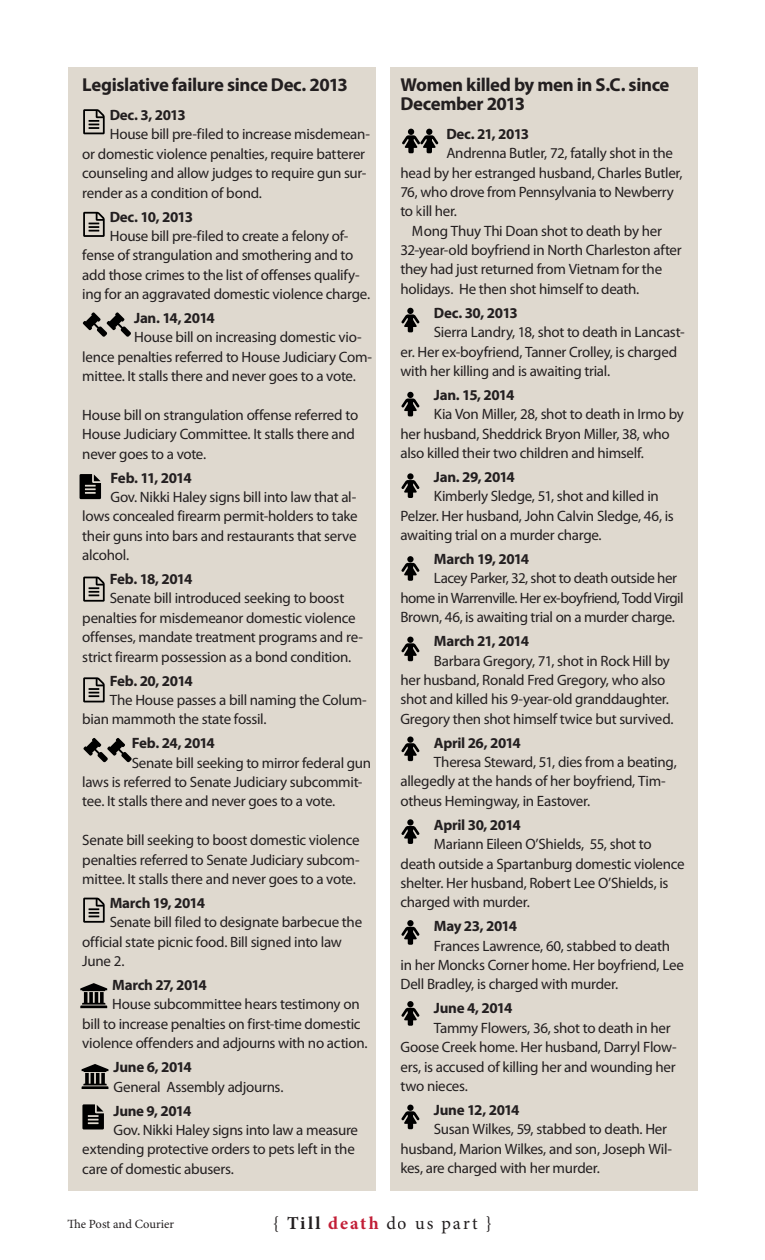
<style>
.page{position:relative;width:765px;height:1260px;background:#fff}
.page>*{position:absolute;margin:0;border:0;box-sizing:border-box;transform-origin:0 0}
.FactboxKey_head{font:700 18.75px/18.8px "Myriad Pro";letter-spacing:-.02em;color:#231f20}
.t1{font:18.25px "Minion Pro";letter-spacing:.115em;color:#231f20}
.Body_Sans_ragged{font:15px/19.4px "Myriad Pro";letter-spacing:-.02em;color:#231f20}
.Body_Briefs_head{font:700 15px "Myriad Pro";letter-spacing:-.025em;color:#231f20}
.Body_Briefs_head-2{font:700 15px "Myriad Pro";letter-spacing:-.045em;color:#231f20}
.t2{font:12.5px "Minion Pro";color:#231f20}
.s1{font-weight:700}
.s2{font-weight:700;color:#c21e36}
</style>
<div class="page">
<div style="left:390px;top:68px;width:308px;height:1123px;background:#dfd9cf"></div>
<div style="left:69px;top:68px;width:307px;height:1123px;background:#dfd9cf"></div>
<svg style="left:401px;top:308px;width:18px;height:24px"></svg>
<svg style="left:401px;top:392px;width:18px;height:24px"></svg>
<svg style="left:401px;top:473px;width:18px;height:25px"></svg>
<svg style="left:401px;top:556px;width:18px;height:25px"></svg>
<svg style="left:401px;top:637px;width:18px;height:24px"></svg>
<svg style="left:401px;top:737px;width:18px;height:24px"></svg>
<svg style="left:401px;top:819px;width:18px;height:25px"></svg>
<svg style="left:401px;top:920px;width:18px;height:25px"></svg>
<svg style="left:401px;top:1001px;width:18px;height:25px"></svg>
<svg style="left:401px;top:1105px;width:18px;height:24px"></svg>
<svg style="left:402px;top:129px;width:36px;height:24px"></svg>
<svg style="left:80px;top:983px;width:27px;height:25px"></svg>
<svg style="left:82px;top:1064px;width:26px;height:25px"></svg>
<svg style="left:83px;top:312px;width:48px;height:25px"></svg>
<svg style="left:84px;top:738px;width:48px;height:24px"></svg>
<svg style="left:79px;top:474px;width:21px;height:26px"></svg>
<svg style="left:80px;top:474px;width:21px;height:25px"></svg>
<svg style="left:83px;top:1129px;width:21px;height:1px"></svg>
<svg style="left:82px;top:1104px;width:22px;height:25px"></svg>
<svg style="left:83px;top:109px;width:22px;height:25px"></svg>
<svg style="left:83px;top:212px;width:22px;height:25px"></svg>
<svg style="left:83px;top:577px;width:22px;height:25px"></svg>
<svg style="left:83px;top:677px;width:22px;height:25px"></svg>
<svg style="left:83px;top:898px;width:22px;height:25px"></svg>
<p class="FactboxKey_head" style="left:82px;top:75px;width:267px">Legislative failure since Dec. 2013</p>
<p class="Body_Briefs_head" style="left:110px;top:105px;width:77px">Dec. 3, 2013</p>
<p class="Body_Sans_ragged" style="left:82px;top:124px;width:289px;text-indent:27px">House bill pre-filed to increase misdemean&shy;or domestic violence penalties, require batterer counseling and allow judges to require gun sur&shy;render as a condition of bond.</p>
<p class="Body_Briefs_head" style="left:110px;top:207px;width:85px">Dec. 10, 2013</p>
<p class="Body_Sans_ragged" style="left:82px;top:226px;width:289px;text-indent:27px">House bill pre-filed to create a felony of&shy;fense of strangulation and smothering and to add those crimes to the list of offenses qualify&shy;ing for an aggravated domestic violence charge.</p>
<p class="Body_Briefs_head" style="left:134px;top:308px;width:82px">Jan. 14, 2014</p>
<p class="Body_Sans_ragged" style="left:82px;top:327px;width:291px;text-indent:52px">House bill on increasing domestic vio&shy;lence penalties referred to House Judiciary Com&shy;mittee. It stalls there and never goes to a vote.</p>
<p class="Body_Sans_ragged" style="left:82px;top:405px;width:277px">House bill on strangulation offense referred to<br>House Judiciary Committee. It stalls there and never goes to a vote.</p>
<p class="Body_Briefs_head-2" style="left:111px;top:468px;width:83px">Feb. 11, 2014</p>
<p class="Body_Sans_ragged" style="left:82px;top:487px;width:277px;text-align:justify;text-indent:28px">Gov. Nikki Haley signs bill into law that al&shy;lows concealed firearm permit-holders to take their guns into bars and restaurants that serve alcohol.</p>
<p class="Body_Briefs_head-2" style="left:110px;top:569px;width:84px">Feb. 18, 2014</p>
<p class="Body_Sans_ragged" style="left:82px;top:589px;width:282px;text-indent:27px">Senate bill introduced seeking to boost penalties for misdemeanor domestic violence offenses, mandate treatment programs and re&shy;strict firearm possession as a bond condition.</p>
<p class="Body_Briefs_head" style="left:110px;top:671px;width:85px">Feb. 20, 2014</p>
<p class="Body_Sans_ragged" style="left:82px;top:690px;width:286px;text-indent:27px">The House passes a bill naming the Colum&shy;bian mammoth the state fossil.</p>
<p class="Body_Briefs_head" style="left:132px;top:734px;width:85px">Feb. 24, 2014</p>
<p class="Body_Sans_ragged" style="left:82px;top:753px;width:290px;text-indent:49px">Senate bill seeking to mirror federal gun laws is referred to Senate Judiciary subcommit&shy;tee. It stalls there and never goes to a vote.</p>
<p class="Body_Sans_ragged" style="left:82px;top:830px;width:279px;text-align:justify">Senate bill seeking to boost domestic violence penalties referred to Senate Judiciary subcom&shy;mittee. It stalls there and never goes to a vote.</p>
<p class="Body_Briefs_head" style="left:110px;top:893px;width:97px">March 19, 2014</p>
<p class="Body_Sans_ragged" style="left:82px;top:912px;width:281px;text-indent:27px">Senate bill filed to designate barbecue the official state picnic food. Bill signed into law<br>June 2.</p>
<p class="Body_Briefs_head" style="left:112px;top:975px;width:96px">March 27, 2014</p>
<p class="Body_Sans_ragged" style="left:82px;top:995px;width:287px;text-indent:30px">House subcommittee hears testimony on bill to increase penalties on first-time domestic violence offenders and adjourns with no action.</p>
<p class="Body_Briefs_head" style="left:114px;top:1057px;width:80px">June 6, 2014</p>
<p class="Body_Sans_ragged" style="left:114px;top:1077px;width:171px">General Assembly adjourns.</p>
<p class="Body_Briefs_head" style="left:113px;top:1101px;width:79px">June 9, 2014</p>
<p class="Body_Sans_ragged" style="left:82px;top:1120px;width:277px;text-indent:31px">Gov. Nikki Haley signs into law a measure extending protective orders to pets left in the care of domestic abusers.</p>
<p class="FactboxKey_head" style="left:400px;top:75px;width:271px">Women killed by men in S.C. since<br>December 2013</p>
<p class="Body_Briefs_head" style="left:446px;top:124px;width:84px">Dec. 21, 2013</p>
<p class="Body_Sans_ragged" style="left:400px;top:143px;width:284px;text-indent:46px">Andrenna Butler, 72, fatally shot in the head by her estranged husband, Charles Butler, 76, who drove from Pennsylvania to Newberry to kill her.</p>
<p class="Body_Sans_ragged" style="left:400px;top:221px;width:283px;text-indent:11px">Mong Thuy Thi Doan shot to death by her 32-year-old boyfriend in North Charleston after they had just returned from Vietnam for the holidays. He then shot himself to death.</p>
<p class="Body_Briefs_head" style="left:434px;top:303px;width:85px">Dec. 30, 2013</p>
<p class="Body_Sans_ragged" style="left:400px;top:322px;width:286px;text-indent:33px">Sierra Landry, 18, shot to death in Lancast&shy;er. Her ex-boyfriend, Tanner Crolley, is charged with her killing and is awaiting trial.</p>
<p class="Body_Briefs_head" style="left:434px;top:385px;width:82px">Jan. 15, 2014</p>
<p class="Body_Sans_ragged" style="left:400px;top:404px;width:285px;text-indent:33px">Kia Von Miller, 28, shot to death in Irmo by her husband, Sheddrick Bryon Miller, 38, who also killed their two children and himself.</p>
<p class="Body_Briefs_head" style="left:434px;top:467px;width:82px">Jan. 29, 2014</p>
<p class="Body_Sans_ragged" style="left:400px;top:486px;width:275px;text-indent:33px">Kimberly Sledge, 51, shot and killed in<br>Pelzer. Her husband, John Calvin Sledge, 46, is awaiting trial on a murder charge.</p>
<p class="Body_Briefs_head" style="left:434px;top:549px;width:97px">March 19, 2014</p>
<p class="Body_Sans_ragged" style="left:400px;top:569px;width:285px;text-indent:33px">Lacey Parker, 32, shot to death outside her home in Warrenville. Her ex-boyfriend, Todd Virgil<br>Brown, 46, is awaiting trial on a murder charge.</p>
<p class="Body_Briefs_head" style="left:434px;top:631px;width:97px">March 21, 2014</p>
<p class="Body_Sans_ragged" style="left:400px;top:651px;width:275px;text-indent:33px">Barbara Gregory, 71, shot in Rock Hill by her husband, Ronald Fred Gregory, who also shot and killed his 9-year-old granddaughter.<br>Gregory then shot himself twice but survived.</p>
<p class="Body_Briefs_head" style="left:434px;top:733px;width:88px">April 26, 2014</p>
<p class="Body_Sans_ragged" style="left:400px;top:752px;width:278px;text-indent:33px">Theresa Steward, 51, dies from a beating, allegedly at the hands of her boyfriend, Tim&shy;otheus Hemingway, in Eastover.</p>
<p class="Body_Briefs_head" style="left:434px;top:815px;width:88px">April 30, 2014</p>
<p class="Body_Sans_ragged" style="left:400px;top:834px;width:286px;text-indent:33px">Mariann Eileen O’Shields, 55, shot to death outside a Spartanburg domestic violence shelter. Her husband, Robert Lee O’Shields, is charged with murder.</p>
<p class="Body_Briefs_head" style="left:434px;top:917px;width:85px">May 23, 2014</p>
<p class="Body_Sans_ragged" style="left:400px;top:936px;width:285px;text-indent:33px">Frances Lawrence, 60, stabbed to death in her Moncks Corner home. Her boyfriend, Lee<br>Dell Bradley, is charged with murder.</p>
<p class="Body_Briefs_head" style="left:434px;top:999px;width:80px">June 4, 2014</p>
<p class="Body_Sans_ragged" style="left:400px;top:1018px;width:278px;text-indent:33px">Tammy Flowers, 36, shot to death in her Goose Creek home. Her husband, Darryl Flow&shy;ers, is accused of killing her and wounding her two nieces.</p>
<p class="Body_Briefs_head" style="left:434px;top:1100px;width:87px">June 12, 2014</p>
<p class="Body_Sans_ragged" style="left:400px;top:1119px;width:273px;text-indent:33px">Susan Wilkes, 59, stabbed to death. Her husband, Marion Wilkes, and son, Joseph Wil&shy;kes, are charged with her murder.</p>
<p class="t2" style="left:68px;top:1216px;width:108px">The Post and Courier</p>
<p class="t1" style="left:273px;top:1211px;width:221px">{ <span class="s1">Till</span> <span class="s2">death</span> do us part }</p>
</div>
